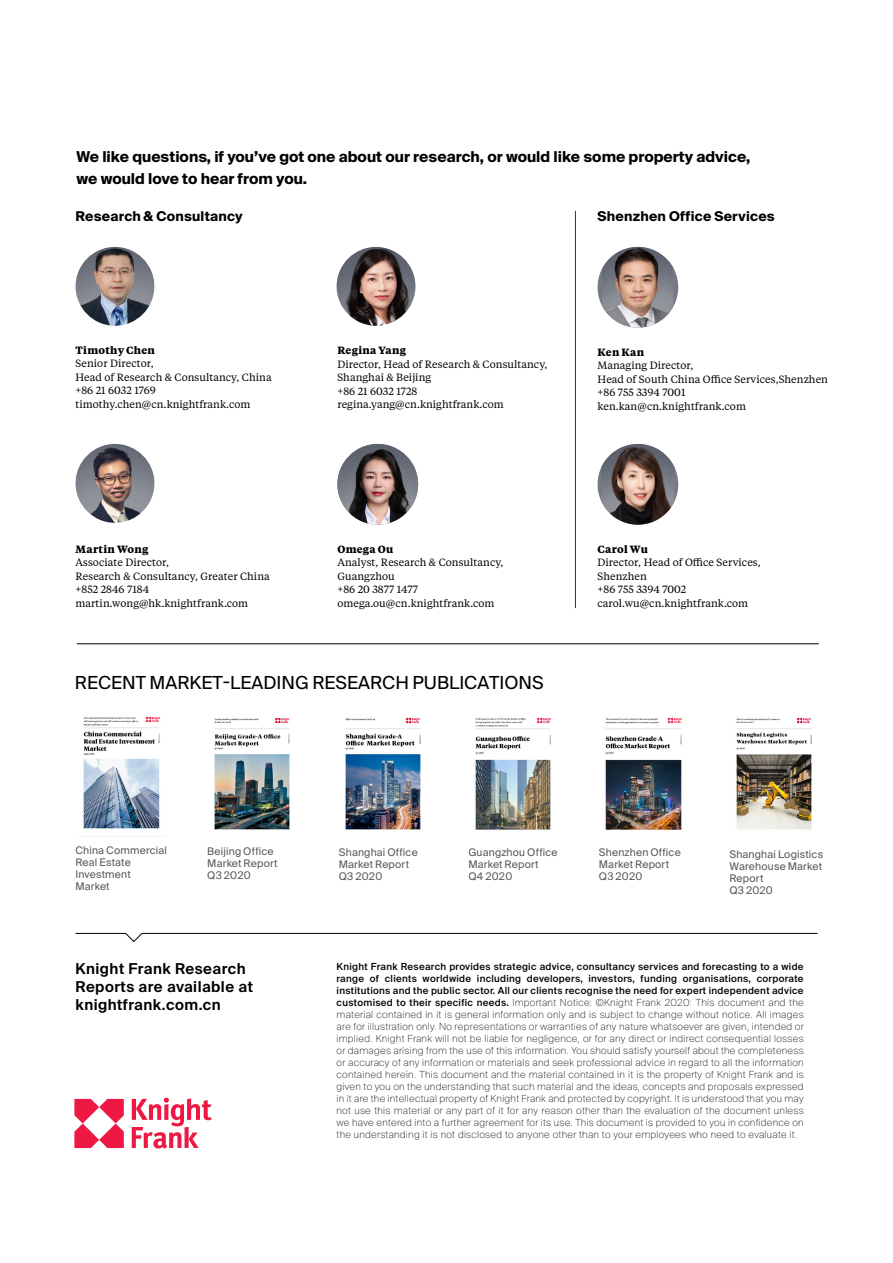
<style>
.page{position:relative;width:893px;height:1263px;background:#fff}
.page>*{position:absolute;margin:0;border:0;box-sizing:border-box;transform-origin:0 0}
.t1{font:18px "Suisse Intl";color:#000}
.t2{font:700 15px/22.5px "Suisse Intl";color:#000}
.t3{font:600 15px/18px "Suisse Intl";letter-spacing:.03em;color:#000}
.t4{font:700 13.5px "Suisse Intl";letter-spacing:.015em;color:#000}
.t5{font:10.5px/13.5px "Tiempos Text";letter-spacing:.005em;color:#000}
.t6{font:10.5px/12px "Suisse Intl";letter-spacing:.02em;color:#58595b}
.t7{font:700 10.5px "Tiempos Text";letter-spacing:.03em;color:#000}
.t8{font:100 9.75px/12px "Suisse Intl";letter-spacing:.03em;color:#000;text-align:justify}
.s1{font-weight:500}
</style>
<div class="page">
<div style="left:597px;top:444px;width:81px;height:81px;background:#767a83;border-radius:50%"></div>
<img style="left:601px;top:444px;width:73px;height:81px">
<div style="left:597px;top:247px;width:81px;height:81px;background:#767a83;border-radius:50%"></div>
<img style="left:602px;top:247px;width:71px;height:81px">
<svg style="left:74px;top:1099px;width:50px;height:49px"></svg>
<svg style="left:132px;top:1098px;width:79px;height:51px"></svg>
<svg style="left:75px;top:933px;width:743px;height:9px"></svg>
<img style="left:76px;top:444px;width:78px;height:79px;border-radius:39px">
<img style="left:337px;top:247px;width:78px;height:79px;border-radius:39px">
<img style="left:76px;top:247px;width:78px;height:79px;border-radius:39px">
<img style="left:337px;top:444px;width:81px;height:81px;border-radius:40px">
<hr style="left:575px;top:211px;width:1px;height:397px;background:#2f3432">
<hr style="left:77px;top:643px;width:742px;height:1px;background:#000">
<img style="left:214px;top:717px;width:76px;height:113px">
<img style="left:605px;top:717px;width:77px;height:113px">
<img style="left:475px;top:717px;width:77px;height:113px">
<img style="left:736px;top:717px;width:76px;height:113px">
<img style="left:83px;top:716px;width:77px;height:113px">
<img style="left:345px;top:717px;width:76px;height:113px">
<h2 class="t2" style="left:77px;top:145px;width:675px">We like questions, if you’ve got one about our research, or would like some property advice, we would love to hear from you.</h2>
<h3 class="t4" style="left:76px;top:209px;width:169px">Research &amp; Consultancy</h3>
<h3 class="t4" style="left:597px;top:209px;width:179px">Shenzhen Office Services</h3>
<p class="t7" style="left:75px;top:343px;width:81px">Timothy Chen</p>
<p class="t5" style="left:75px;top:356px;width:198px">Senior Director,<br>Head of Research &amp; Consultancy, China +86 21 6032 1769 timothy.chen@cn.knightfrank.com</p>
<p class="t7" style="left:337px;top:343px;width:70px">Regina Yang</p>
<p class="t5" style="left:337px;top:357px;width:212px">Director, Head of Research &amp; Consultancy,<br>Shanghai &amp; Beijing<br>+86 21 6032 1728 regina.yang@cn.knightfrank.com</p>
<p class="t7" style="left:597px;top:345px;width:48px">Ken Kan</p>
<p class="t5" style="left:597px;top:358px;width:232px">Managing Director,<br>Head of South China Office Services,Shenzhen +86 755 3394 7001 ken.kan@cn.knightfrank.com</p>
<p class="t7" style="left:75px;top:541px;width:74px">Martin Wong</p>
<p class="t5" style="left:75px;top:555px;width:196px">Associate Director,<br>Research &amp; Consultancy, Greater China +852 2846 7184 martin.wong@hk.knightfrank.com</p>
<p class="t7" style="left:337px;top:541px;width:57px">Omega Ou</p>
<p class="t5" style="left:337px;top:555px;width:168px">Analyst, Research &amp; Consultancy,<br>Guangzhou<br>+86 20 3877 1477 omega.ou@cn.knightfrank.com</p>
<h1 class="t1" style="left:75px;top:673px;width:373px">Recent market-leadi ng research public</h1>
<h1 class="t1" style="left:477px;top:673px;width:66px">ations</h1>
<p class="t7" style="left:597px;top:541px;width:52px">Carol Wu</p>
<p class="t5" style="left:597px;top:555px;width:165px">Director, Head of Office Services,<br>Shenzhen<br>+86 755 3394 7002 carol.wu@cn.knightfrank.com</p>
<p class="t6" style="left:75px;top:844px;width:93px">China Commercial<br>Real Estate<br>Investment<br>Market</p>
<p class="t6" style="left:729px;top:848px;width:95px">Shanghai Logistics<br>Warehouse Market<br>Report<br>Q3 2020</p>
<p class="t6" style="left:207px;top:845px;width:72px">Beijing Office<br>Market Report<br>Q3 2020</p>
<p class="t6" style="left:599px;top:846px;width:83px">Shenzhen Office<br>Market Report<br>Q3 2020</p>
<p class="t6" style="left:468px;top:846px;width:91px">Guangzhou Office<br>Market Report<br>Q4 2020</p>
<p class="t6" style="left:339px;top:846px;width:81px">Shanghai Office<br>Market Report<br>Q3 2020</p>
<h2 class="t3" style="left:76px;top:960px;width:179px">Knight Frank Research<br>Reports are available at knightfrank.com.cn</h2>
<p class="t8" style="left:337px;top:960px;width:469px"><span class="s1">Knight Frank Research provides strategic advice, consultancy services and forecasting to a wide range of clients worldwide including developers, investors, funding organisations, corporate institutions and the public sector. All our clients recognise the need for expert independent advice customised to their specific needs.</span> Important Notice: ©Knight Frank 2020: This document and the material contained in it is general information only and is subject to change without notice. All images are for illustration only. No representations or warranties of any nature whatsoever are given, intended or implied. Knight Frank will not be liable for negligence, or for any direct or indirect consequential losses or damages arising from the use of this information. You should satisfy yourself about the completeness or accuracy of any information or materials and seek professional advice in regard to all the information contained herein. This document and the material contained in it is the property of Knight Frank and is given to you on the understanding that such material and the ideas, concepts and proposals expressed in it are the intellectual property of Knight Frank and protected by copyright. It is understood that you may not use this material or any part of it for any reason other than the evaluation of the document unless we have entered into a further agreement for its use. This document is provided to you in confidence on the understanding it is not disclosed to anyone other than to your employees who need to evaluate it.</p>
</div>
